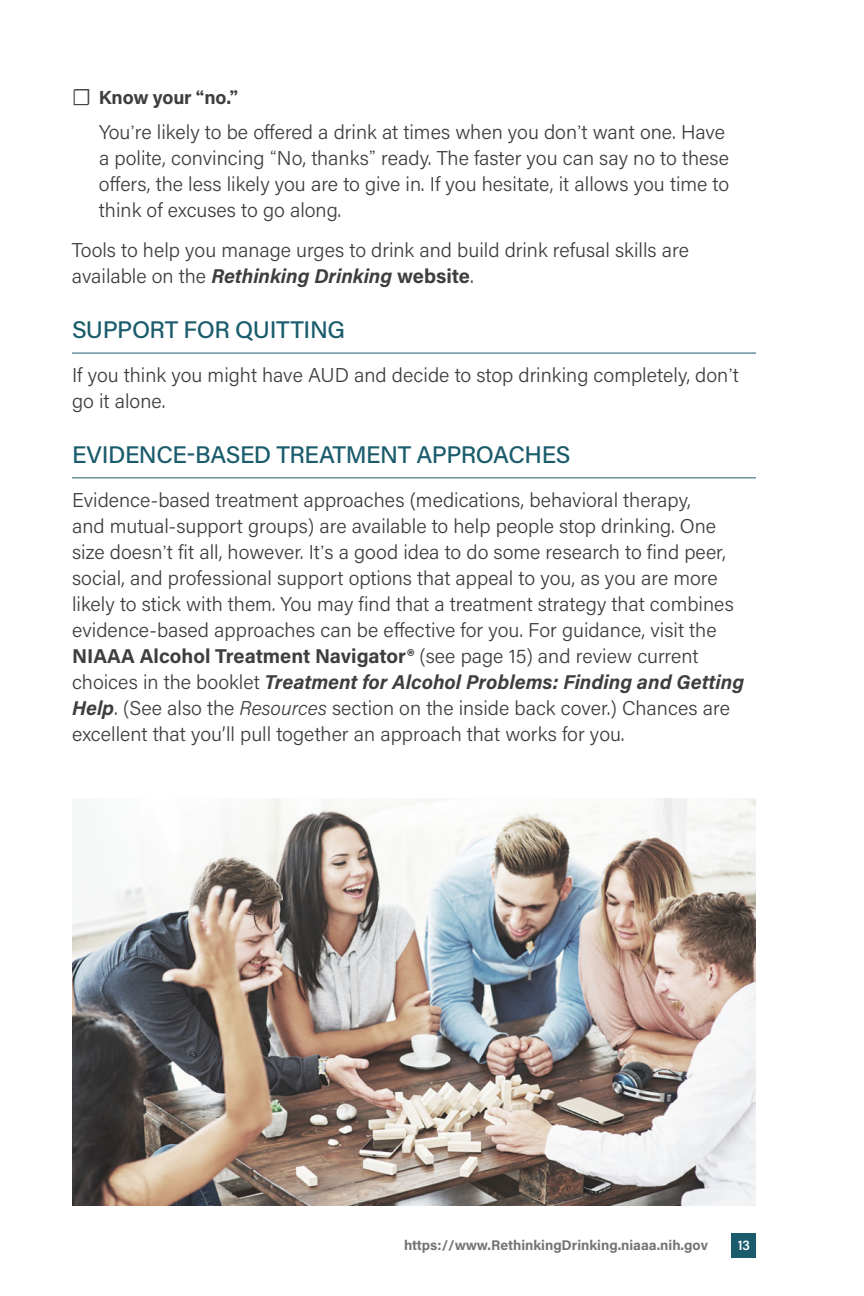
<style>
.page{position:relative;width:864px;height:1296px;background:#fff}
.page>*{position:absolute;margin:0;border:0;box-sizing:border-box;transform-origin:0 0}
.t1{font:500 24px "Acumin Pro";letter-spacing:-.02em;color:#1a5c6c}
.t2{font:300 20px/26px "Acumin Pro";color:#3e3e3f}
.t3{font:700 19px "Acumin Pro";letter-spacing:-.01em;color:#3e3e3f}
.t4{font:700 14px "Acumin Pro";color:#727477}
.t5{font:600 14px "Acumin Pro Semi Cond";color:#fff}
.s1{font-weight:300}
.s2{font-family:"Proxima Nova"}
.s3{font-weight:700;font-style:italic}
.s4{font-weight:700}
.s5{font-style:italic}
</style>
<div class="page">
<div style="left:732px;top:1233px;width:24px;height:24px;background:#1a5c6c"></div>
<hr style="left:72px;top:353px;width:684px;height:1px;background:#1a5c6c">
<hr style="left:72px;top:477px;width:684px;height:1px;background:#1a5c6c">
<img style="left:72px;top:799px;width:684px;height:407px">
<h4 class="t3" style="left:72px;top:84px;width:168px"><span class="s1">☐</span> Know your <span class="s2">“</span>no.<span class="s2">”</span></h4>
<p class="t2" style="left:99px;top:118px;width:632px">You<span class="s2">’</span>re likely to be offered a drink at times when you don<span class="s2">’</span>t want one. Have a polite, convincing <span class="s2">“</span>No, thanks<span class="s2">”</span> ready. The faster you can say no to these offers, the less likely you are to give in. If you hesitate, it allows you time to think of excuses to go along.</p>
<p class="t2" style="left:72px;top:237px;width:618px">Tools to help you manage urges to drink and build drink refusal skills are available on the <span class="s3">Rethinking Drinking</span> <span class="s4">website</span>.</p>
<h3 class="t1" style="left:72px;top:313px;width:275px">SUPPORT FOR QUITTING</h3>
<p class="t2" style="left:72px;top:361px;width:668px">If you think you might have AUD and decide to stop drinking completely, don<span class="s2">’</span>t go it alone.</p>
<h3 class="t1" style="left:72px;top:438px;width:500px">EVIDENCE-BASED TREATMENT APPROACHES</h3>
<p class="t2" style="left:72px;top:486px;width:674px">Evidence-based treatment approaches (medications, behavioral therapy,<br>and mutual-support groups) are available to help people stop drinking. One size doesn<span class="s2">’</span>t fit all, however. It<span class="s2">’</span>s a good idea to do some research to find peer, social, and professional support options that appeal to you, as you are more likely to stick with them. You may find that a treatment strategy that combines evidence-based approaches can be effective for you. For guidance, visit the <span class="s4">NIAAA Alcohol Treatment Navigator®</span> (see page 15) and review current choices in the booklet <span class="s3">Treatment for Alcohol Problems: Finding and Getting Help</span>. (See also the <span class="s5">Resources</span> section on the inside back cover.) Chances are excellent that you’ll pull together an approach that works for you.</p>
<p class="t4" style="left:404px;top:1235px;width:305px">https://www.RethinkingDrinking.niaaa.nih.gov</p>
<p class="t5" style="left:738px;top:1235px;width:13px">13</p>
</div>
